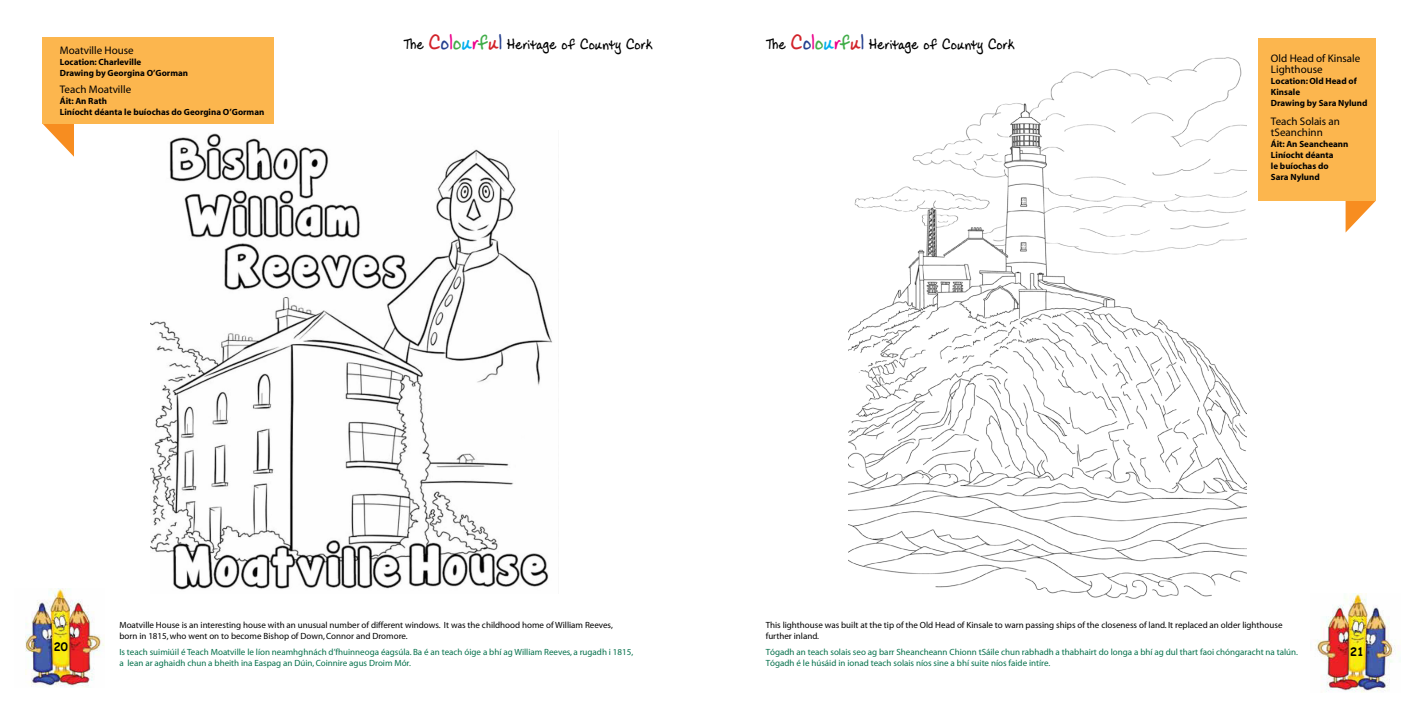
<style>
.page{position:relative;width:1418px;height:709px;background:#fff}
.page>*{position:absolute;margin:0;border:0;box-sizing:border-box;transform-origin:0 0}
.t1{font:18px "Ladylike BB";color:#000}
.t2{font:700 11.5px "Comic Sans MS";color:#000}
.t3{font:11px/11px "Myriad";color:#000}
.t4{font:9px/10.8px "Myriad";color:#04704b}
.t5{font:9px/10.8px "Myriad";color:#000}
.t6{font:700 9px/11px "Myriad";color:#000}
.s1{font-size:25px;color:#d2232a}
.s2{font-size:25px;color:#25408f}
.s3{font-size:25px;color:#ec008c}
.s4{font-size:25px;color:#41ad49}
.s5{font-size:25px;color:#00aeef}
</style>
<div class="page">
<img style="left:1315px;top:594px;width:85px;height:99px">
<img style="left:25px;top:589px;width:80px;height:99px">
<img style="left:151px;top:133px;width:401px;height:457px">
<img style="left:848px;top:57px;width:397px;height:542px">
<svg style="left:43px;top:124px;width:31px;height:33px"></svg>
<div style="left:43px;top:37px;width:231px;height:87px;background:#fcb64e"></div>
<svg style="left:1345px;top:200px;width:30px;height:32px"></svg>
<div style="left:1258px;top:38px;width:117px;height:162px;background:#fcb64e"></div>
<p class="t3" style="left:60px;top:46px;width:75px">Moatville House</p>
<p class="t6" style="left:60px;top:57px;width:130px">Location: Charleville<br>Drawing by Georgina O’Gorman</p>
<p class="t3" style="left:60px;top:84px;width:73px">Teach Moatville</p>
<p class="t6" style="left:60px;top:96px;width:206px">Áit: An Rath<br>Liníocht déanta le buíochas do Georgina O’Gorman</p>
<h1 class="t1" style="left:403px;top:37px;width:250px">The <span class="s1">C</span><span class="s2">o</span><span class="s3">l</span><span class="s4">o</span><span class="s5">u</span><span class="s3">r</span><span class="s4">f</span><span class="s1">u</span><span class="s2">l</span> Heritage of County Cork</h1>
<h1 class="t1" style="left:765px;top:37px;width:250px">The <span class="s1">C</span><span class="s2">o</span><span class="s3">l</span><span class="s4">o</span><span class="s5">u</span><span class="s3">r</span><span class="s4">f</span><span class="s1">u</span><span class="s2">l</span> Heritage of County Cork</h1>
<p class="t3" style="left:1270px;top:53px;width:91px">Old Head of Kinsale<br>Lighthouse</p>
<p class="t6" style="left:1270px;top:76px;width:98px">Location: Old Head of<br>Kinsale<br>Drawing by Sara Nylund</p>
<p class="t3" style="left:1270px;top:117px;width:70px">Teach Solais an tSeanchinn</p>
<p class="t6" style="left:1270px;top:139px;width:79px">Áit: An Seancheann<br>Liníocht déanta<br>le buíochas do<br>Sara Nylund</p>
<p class="t2" style="left:54px;top:638px;width:16px">20</p>
<p class="t5" style="left:119px;top:620px;width:495px">Moatville House is an interesting house with an unusual number of different windows. It was the childhood home of William Reeves, born in 1815, who went on to become Bishop of Down, Connor and Dromore.</p>
<p class="t4" style="left:119px;top:647px;width:515px">Is teach suimiúil é Teach Moatville le líon neamhghnách d’fhuinneoga éagsúla. Ba é an teach óige a bhí ag William Reeves, a rugadh i 1815, a lean ar aghaidh chun a bheith ina Easpag an Dúin, Coinnire agus Droim Mór.</p>
<p class="t5" style="left:765px;top:620px;width:518px">This lighthouse was built at the tip of the Old Head of Kinsale to warn passing ships of the closeness of land. It replaced an older lighthouse further inland.</p>
<p class="t4" style="left:765px;top:647px;width:534px">Tógadh an teach solais seo ag barr Sheancheann Chionn tSáile chun rabhadh a thabhairt do longa a bhí ag dul thart faoi chóngaracht na talún.<br>Tógadh é le húsáid in ionad teach solais níos sine a bhí suite níos faide intíre.</p>
<p class="t2" style="left:1349px;top:643px;width:16px">21</p>
</div>
